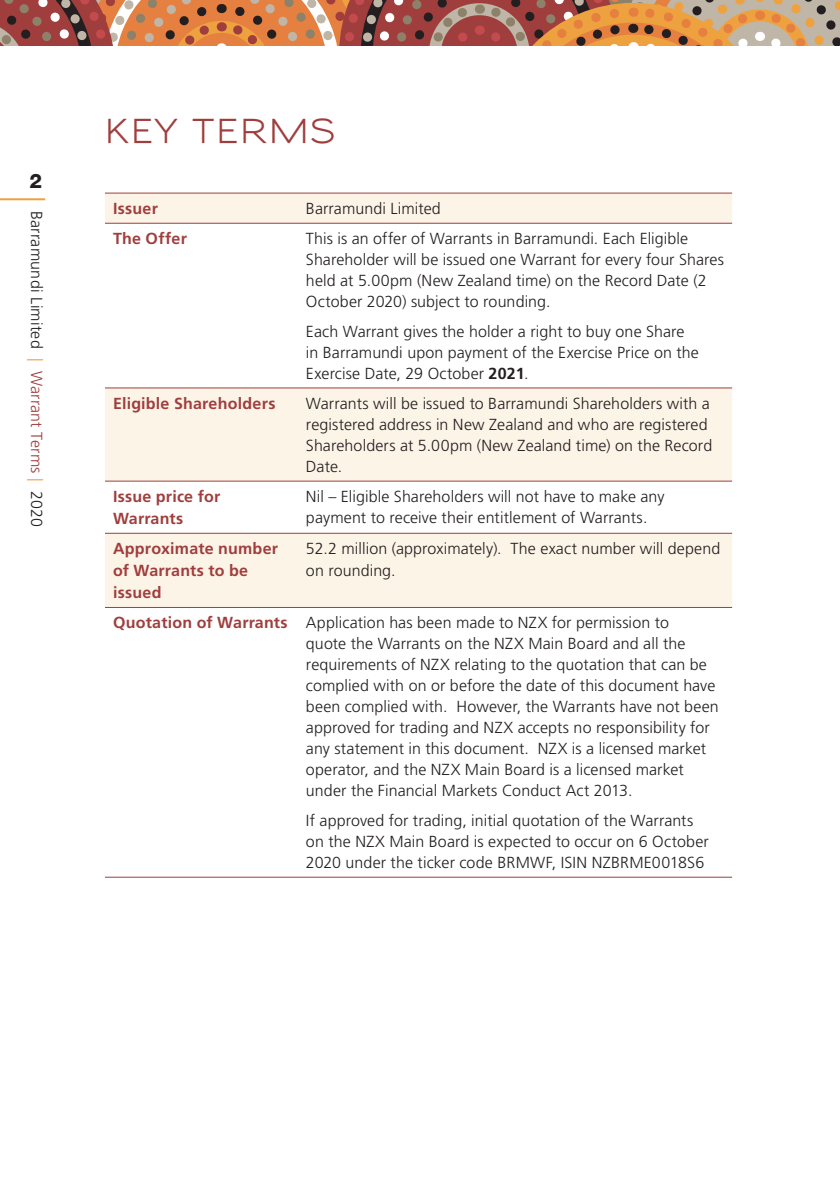
<style>
.page{position:relative;width:840px;height:1191px;background:#fff}
.page>*{position:absolute;margin:0;border:0;box-sizing:border-box;transform-origin:0 0}
.t1{font:700 32px "Sansumi";letter-spacing:.045em;color:#9f3e3d}
.t2{font:800 20px "Helvetica Neue LT Std";color:#231f20}
.t3{font:300 16px/21px "Frutiger LT Std";letter-spacing:.005em;color:#231f20}
.t4{font:700 16px/22px "Frutiger LT Std";letter-spacing:.015em;color:#9f3e3d}
.s1{color:#eea13f}
.s2{color:#9f3e3d}
.s3{font-weight:700}
.s4{font-weight:700;color:#9f3e3d}
</style>
<div class="page">
<svg style="left:0;top:0;width:840px;height:46px"></svg>
<svg style="left:105px;top:194px;width:626px;height:413px"></svg>
<hr style="left:105px;top:193px;width:193px;height:1px;background:#9f3e3d">
<hr style="left:298px;top:193px;width:433px;height:1px;background:#9f3e3d">
<hr style="left:105px;top:223px;width:193px;height:1px;background:#9f3e3d">
<hr style="left:298px;top:223px;width:433px;height:1px;background:#9f3e3d">
<hr style="left:105px;top:387px;width:193px;height:1px;background:#9f3e3d">
<hr style="left:298px;top:387px;width:433px;height:1px;background:#9f3e3d">
<hr style="left:105px;top:480px;width:193px;height:1px;background:#9f3e3d">
<hr style="left:298px;top:480px;width:433px;height:1px;background:#9f3e3d">
<hr style="left:105px;top:533px;width:193px;height:1px;background:#9f3e3d">
<hr style="left:298px;top:533px;width:433px;height:1px;background:#9f3e3d">
<hr style="left:105px;top:607px;width:193px;height:1px;background:#9f3e3d">
<hr style="left:298px;top:607px;width:433px;height:1px;background:#9f3e3d">
<hr style="left:105px;top:876px;width:193px;height:1px;background:#9f3e3d">
<hr style="left:298px;top:876px;width:433px;height:1px;background:#9f3e3d">
<hr style="left:0;top:198px;width:45px;height:2px;background:#eea13f">
<p class="t2" style="left:30px;top:169px;width:14px">2</p>
<p class="t3" style="left:47px;top:211px;width:317px;rotate:90deg">Barramundi Limited <span class="s1">|</span> <span class="s2">Warrant Terms</span> <span class="s1">|</span> 2020</p>
<h1 class="t1" style="left:104px;top:113px;width:232px">KEY TERMS</h1>
<p class="t4" style="left:113px;top:198px;width:46px">Issuer</p>
<p class="t3" style="left:306px;top:198px;width:136px">Barramundi Limited</p>
<p class="t4" style="left:113px;top:228px;width:75px">The Offer</p>
<p class="t3" style="left:306px;top:228px;width:419px">This is an offer of Warrants in Barramundi. Each Eligible Shareholder will be issued one Warrant for every four Shares held at 5.00pm (New Zealand time) on the Record Date (2<br>October 2020) subject to rounding.</p>
<p class="t3" style="left:306px;top:321px;width:394px">Each Warrant gives the holder a right to buy one Share in Barramundi upon payment of the Exercise Price on the<br>Exercise Date, 29 October <span class="s3">2021</span>.</p>
<p class="t4" style="left:113px;top:392px;width:164px">Eligible Shareholders</p>
<p class="t3" style="left:306px;top:393px;width:407px">Warrants will be issued to Barramundi Shareholders with a registered address in New Zealand and who are registered Shareholders at 5.00pm (New Zealand time) on the Record Date.</p>
<p class="t4" style="left:113px;top:485px;width:109px">Issue price for<br>Warrants</p>
<p class="t3" style="left:306px;top:486px;width:360px">Nil – Eligible Shareholders will not have to make any payment to receive their entitlement of Warrants.</p>
<p class="t4" style="left:113px;top:538px;width:166px">Approximate number of Warrants to be issued</p>
<p class="t3" style="left:306px;top:538px;width:415px;line-height:22px">52.2 million (approximately). The exact number will depend on rounding.</p>
<p class="t3" style="left:306px;top:612px;width:414px;text-indent:-193px"><span class="s4">Quotation of Warrants</span> Application has been made to NZX for permission to<br>quote the Warrants on the NZX Main Board and all the requirements of NZX relating to the quotation that can be complied with on or before the date of this document have been complied with. However, the Warrants have not been approved for trading and NZX accepts no responsibility for any statement in this document. NZX is a licensed market operator, and the NZX Main Board is a licensed market under the Financial Markets Conduct Act 2013.</p>
<p class="t3" style="left:306px;top:810px;width:404px">If approved for trading, initial quotation of the Warrants on the NZX Main Board is expected to occur on 6 October<br>2020 under the ticker code BRMWF, ISIN NZBRME0018S6</p>
</div>
